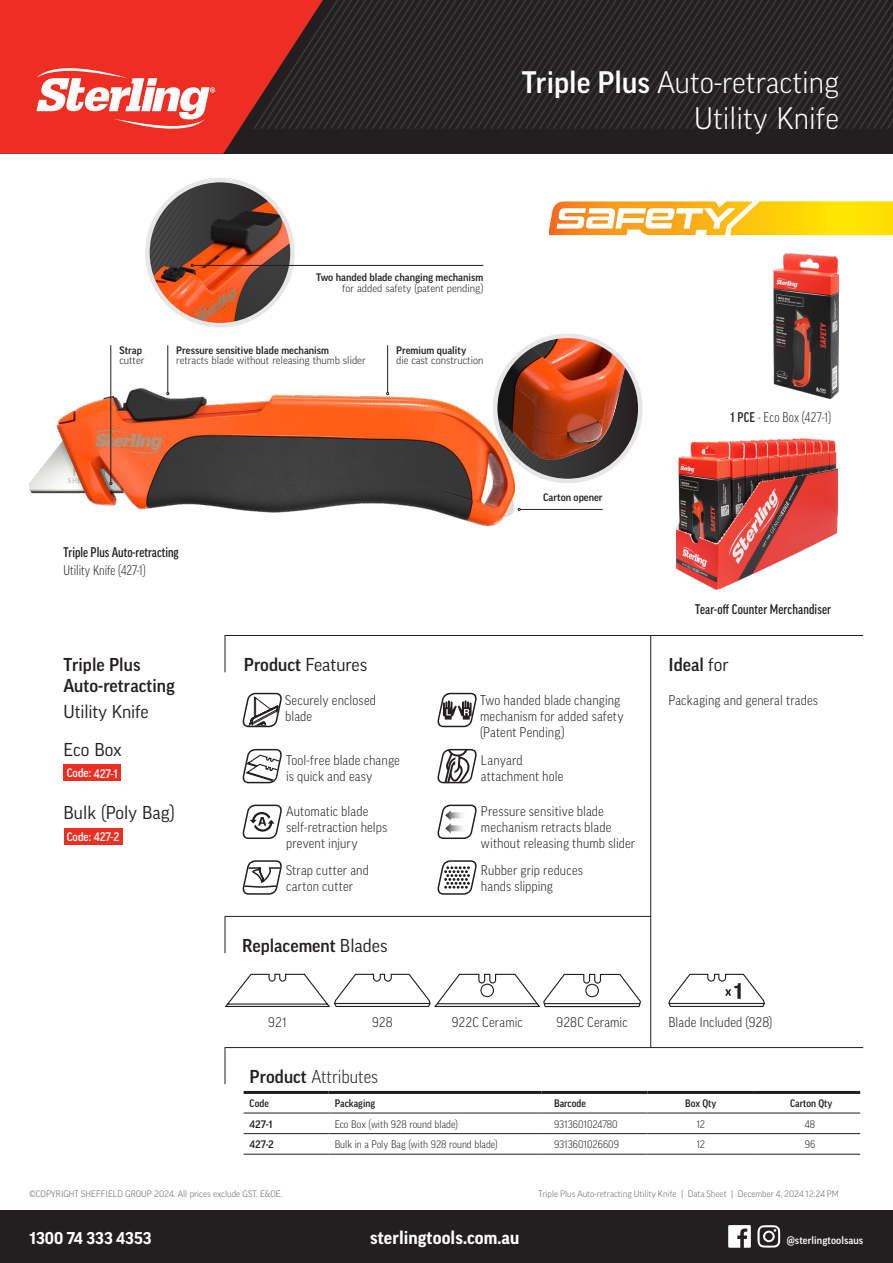
<style>
.page{position:relative;width:893px;height:1263px;background:#fff}
.page>*{position:absolute;margin:0;border:0;box-sizing:border-box;transform-origin:0 0}
.t1{font:300 30px/36.5px "Good OT";color:#fff;text-align:right}
.t2{font:500 18px/21px "Good OT";color:#231f20}
.t3{font:18px "Good OT";letter-spacing:-.005em;color:#231f20}
.t4{font:700 18px "Good OT";letter-spacing:.005em;color:#fff}
.t5{font:300 18px "Good OT Narr";color:#231f20}
.t6{font:700 16.5px "Good OT";letter-spacing:.005em;color:#fff}
.Product_Descriptions_Bullet_Points{font:300 13.5px/16.2px "Good OT Narr";letter-spacing:.01em;color:#231f20}
.sizes{font:500 condensed 13.5px "Good OT";color:#231f20}
.sizes-2{font:300 condensed 13.5px "Good OT";color:#231f20}
.sizes-3{font:300 condensed 13.5px "Good OT";letter-spacing:.02em;color:#231f20}
.Highlighted_text_code{font:500 12px "Good OT Narr";color:#fff}
.t7{font:500 10.5px "Good OT";color:#231f20}
.t8{font:300 10.5px "Good OT";color:#231f20}
.t9{font:300 10.5px "Good OT Narr";color:#231f20}
.t10{font:500 10.5px "Good OT Narr";color:#231f20}
.t11{font:500 10.5px "Good OT";letter-spacing:.005em;color:#fff}
.t12{font:300 9px "Good OT";color:#6c6d70}
.s1{font-weight:500}
.s2{font-weight:400}
.s3{font-family:"Good OT";font-weight:500}
</style>
<div class="page">
<div style="left:0;top:1210px;width:893px;height:53px;background:#231f20"></div>
<div style="left:0;top:0;width:893px;height:154px;background:#231f20"></div>
<svg style="left:843px;top:0;width:39px;height:129px"></svg>
<svg style="left:803px;top:0;width:40px;height:129px"></svg>
<svg style="left:764px;top:0;width:39px;height:129px"></svg>
<svg style="left:357px;top:0;width:407px;height:129px"></svg>
<svg style="left:0;top:0;width:357px;height:154px;fill:#ee2e22"></svg>
<svg style="left:36px;top:60px;width:179px;height:77px;background:#f2665d"></svg>
<svg style="left:728px;top:1225px;width:23px;height:23px"></svg>
<svg style="left:757px;top:1225px;width:23px;height:22px"></svg>
<div style="left:64px;top:765px;width:57px;height:16px;background:#ee2e22"></div>
<div style="left:64px;top:828px;width:58px;height:16px;background:#ee2e22"></div>
<hr style="left:244px;top:1091px;width:85px;height:3px;background:#231f20">
<hr style="left:329px;top:1091px;width:212px;height:3px;background:#231f20">
<hr style="left:541px;top:1091px;width:107px;height:3px;background:#231f20">
<hr style="left:648px;top:1091px;width:106px;height:3px;background:#231f20">
<hr style="left:754px;top:1091px;width:106px;height:3px;background:#231f20">
<hr style="left:244px;top:1113px;width:85px;height:1px;background:#231f20">
<hr style="left:329px;top:1113px;width:212px;height:1px;background:#231f20">
<hr style="left:541px;top:1113px;width:107px;height:1px;background:#231f20">
<hr style="left:648px;top:1113px;width:106px;height:1px;background:#231f20">
<hr style="left:754px;top:1113px;width:106px;height:1px;background:#231f20">
<hr style="left:244px;top:1133px;width:85px;height:1px;background:#231f20">
<hr style="left:329px;top:1133px;width:212px;height:1px;background:#231f20">
<hr style="left:541px;top:1133px;width:107px;height:1px;background:#231f20">
<hr style="left:648px;top:1133px;width:106px;height:1px;background:#231f20">
<hr style="left:754px;top:1133px;width:106px;height:1px;background:#231f20">
<hr style="left:244px;top:1154px;width:85px;height:1px;background:#231f20">
<hr style="left:329px;top:1154px;width:212px;height:1px;background:#231f20">
<hr style="left:541px;top:1154px;width:107px;height:1px;background:#231f20">
<hr style="left:648px;top:1154px;width:106px;height:1px;background:#231f20">
<hr style="left:754px;top:1154px;width:106px;height:1px;background:#231f20">
<hr style="left:225px;top:1047px;width:638px;height:1px;background:#231f20">
<hr style="left:225px;top:916px;width:426px;height:1px;background:#231f20">
<hr style="left:225px;top:635px;width:638px;height:1px;background:#231f20">
<hr style="left:225px;top:1047px;width:1px;height:37px;background:#231f20">
<hr style="left:225px;top:916px;width:1px;height:37px;background:#231f20">
<hr style="left:225px;top:635px;width:1px;height:37px;background:#231f20">
<hr style="left:650px;top:635px;width:1px;height:412px;background:#231f20">
<img style="left:774px;top:254px;width:65px;height:145px">
<img style="left:676px;top:438px;width:161px;height:152px">
<svg style="left:437px;top:749px;width:40px;height:34px"></svg>
<svg style="left:242px;top:693px;width:40px;height:34px"></svg>
<svg style="left:242px;top:749px;width:40px;height:34px"></svg>
<svg style="left:242px;top:805px;width:40px;height:34px"></svg>
<svg style="left:242px;top:860px;width:40px;height:35px"></svg>
<svg style="left:437px;top:693px;width:40px;height:34px"></svg>
<svg style="left:437px;top:860px;width:40px;height:35px"></svg>
<svg style="left:437px;top:805px;width:40px;height:34px"></svg>
<svg style="left:549px;top:201px;width:344px;height:34px"></svg>
<svg style="left:224px;top:973px;width:417px;height:35px"></svg>
<img style="left:29px;top:388px;width:485px;height:137px">
<hr style="left:111px;top:345px;width:1px;height:137px;background:#231f20">
<hr style="left:168px;top:345px;width:1px;height:47px;background:#231f20">
<hr style="left:387px;top:345px;width:1px;height:47px;background:#231f20">
<hr style="left:520px;top:509px;width:83px;height:1px;background:#231f20">
<svg style="left:495px;top:362px;width:145px;height:119px"></svg>
<img style="left:495px;top:336px;width:131px;height:124px">
<div style="left:493px;top:334px;width:149px;height:149px;border:4px solid #e6e7e9;border-radius:50%"></div>
<hr style="left:193px;top:265px;width:290px;height:1px;background:#231f20">
<svg style="left:147px;top:180px;width:145px;height:145px"></svg>
<svg style="left:668px;top:973px;width:97px;height:34px"></svg>
<h1 class="t1" style="left:522px;top:64px;width:319px"><span class="s1">Triple Plus</span> Auto-retracting<br>Utility Knife</h1>
<p class="t7" style="left:119px;top:344px;width:24px">Strap</p>
<p class="t8" style="left:119px;top:355px;width:27px">cutter</p>
<p class="t7" style="left:316px;top:272px;width:169px">Two handed blade changing mechanism</p>
<p class="t8" style="left:342px;top:282px;width:143px">for added safety (patent pending)</p>
<p class="t7" style="left:176px;top:344px;width:154px">Pressure sensitive blade mechanism</p>
<p class="t8" style="left:176px;top:355px;width:191px">retracts blade without releasing thumb slider</p>
<p class="t7" style="left:396px;top:344px;width:72px">Premium quality</p>
<p class="t8" style="left:396px;top:355px;width:89px">die cast construction</p>
<p class="sizes" style="left:64px;top:545px;width:117px">Triple Plus Auto-retracting</p>
<p class="sizes-2" style="left:64px;top:563px;width:84px">Utility Knife (427-1)</p>
<p class="t7" style="left:543px;top:491px;width:61px">Carton opener</p>
<p class="sizes-3" style="left:731px;top:410px;width:102px"><span class="s1">1 PCE</span> - Eco Box (427-1)</p>
<p class="sizes" style="left:695px;top:602px;width:137px">Tear-off Counter Merchandiser</p>
<p class="t2" style="left:64px;top:654px;width:113px">Triple Plus<br>Auto-retracting</p>
<p class="t3" style="left:64px;top:701px;width:87px">Utility Knife</p>
<p class="t3" style="left:64px;top:739px;width:60px">Eco Box</p>
<p class="Highlighted_text_code" style="left:67px;top:767px;width:52px">Code: 427-1</p>
<p class="t3" style="left:64px;top:802px;width:113px">Bulk (Poly Bag)</p>
<p class="Highlighted_text_code" style="left:67px;top:830px;width:54px">Code: 427-2</p>
<p class="t3" style="left:244px;top:655px;width:125px"><span class="s1">Product</span> Features</p>
<p class="t2" style="left:668px;top:654px;width:62px">Ideal <span class="s2">for</span></p>
<p class="Product_Descriptions_Bullet_Points" style="left:285px;top:692px;width:93px">Securely enclosed blade</p>
<p class="Product_Descriptions_Bullet_Points" style="left:480px;top:692px;width:145px">Two handed blade changing mechanism for added safety (Patent Pending)</p>
<p class="Product_Descriptions_Bullet_Points" style="left:668px;top:692px;width:151px">Packaging and general trades</p>
<p class="Product_Descriptions_Bullet_Points" style="left:286px;top:752px;width:115px">Tool-free blade change is quick and easy</p>
<p class="Product_Descriptions_Bullet_Points" style="left:481px;top:752px;width:43px">Lanyard</p>
<p class="Product_Descriptions_Bullet_Points" style="left:481px;top:768px;width:84px">attachment hole</p>
<p class="Product_Descriptions_Bullet_Points" style="left:481px;top:803px;width:156px">Pressure sensitive blade mechanism retracts blade without releasing thumb slider</p>
<p class="Product_Descriptions_Bullet_Points" style="left:286px;top:803px;width:103px">Automatic blade self-retraction helps prevent injury</p>
<p class="Product_Descriptions_Bullet_Points" style="left:286px;top:862px;width:84px">Strap cutter and carton cutter</p>
<p class="Product_Descriptions_Bullet_Points" style="left:481px;top:862px;width:104px">Rubber grip reduces hands slipping</p>
<p class="t2" style="left:242px;top:935px;width:147px">Replacement <span class="s2">Blades</span></p>
<p class="Product_Descriptions_Bullet_Points" style="left:268px;top:1014px;width:20px">921</p>
<p class="Product_Descriptions_Bullet_Points" style="left:372px;top:1014px;width:22px">928</p>
<p class="Product_Descriptions_Bullet_Points" style="left:452px;top:1014px;width:73px">922C Ceramic</p>
<p class="Product_Descriptions_Bullet_Points" style="left:556px;top:1014px;width:73px">928C Ceramic</p>
<p class="Product_Descriptions_Bullet_Points" style="left:668px;top:1014px;width:106px">Blade Included (928)</p>
<p class="t5" style="left:250px;top:1066px;width:130px"><span class="s3">Product</span> Attributes</p>
<p class="t10" style="left:250px;top:1097px;width:21px">Code</p>
<p class="t10" style="left:335px;top:1097px;width:42px">Packaging</p>
<p class="t10" style="left:554px;top:1097px;width:33px">Barcode</p>
<p class="t10" style="left:685px;top:1097px;width:33px">Box Qty</p>
<p class="t10" style="left:790px;top:1097px;width:44px">Carton Qty</p>
<p class="t7" style="left:250px;top:1118px;width:24px">427-1</p>
<p class="t9" style="left:335px;top:1118px;width:125px">Eco Box (with 928 round blade)</p>
<p class="t9" style="left:554px;top:1118px;width:65px">9313601024780</p>
<p class="t9" style="left:696px;top:1118px;width:10px">12</p>
<p class="t9" style="left:805px;top:1118px;width:12px">48</p>
<p class="t7" style="left:250px;top:1139px;width:26px">427-2</p>
<p class="t9" style="left:335px;top:1139px;width:165px">Bulk in a Poly Bag (with 928 round blade)</p>
<p class="t9" style="left:554px;top:1139px;width:66px">9313601026609</p>
<p class="t9" style="left:696px;top:1139px;width:10px">12</p>
<p class="t9" style="left:805px;top:1139px;width:12px">96</p>
<p class="t12" style="left:30px;top:1189px;width:254px">©COPYRIGHT SHEFFIELD GROUP 2024. All prices exclude GST. E&amp;OE.</p>
<p class="t12" style="left:538px;top:1189px;width:302px">Triple Plus Auto-retracting Utility Knife | Data Sheet | December 4, 2024 12:24 PM</p>
<p class="t6" style="left:30px;top:1229px;width:124px">1300 74 333 4353</p>
<h2 class="t4" style="left:370px;top:1227px;width:151px">sterlingtools.com.au</h2>
<p class="t11" style="left:787px;top:1234px;width:78px">@sterlingtoolsaus</p>
</div>
